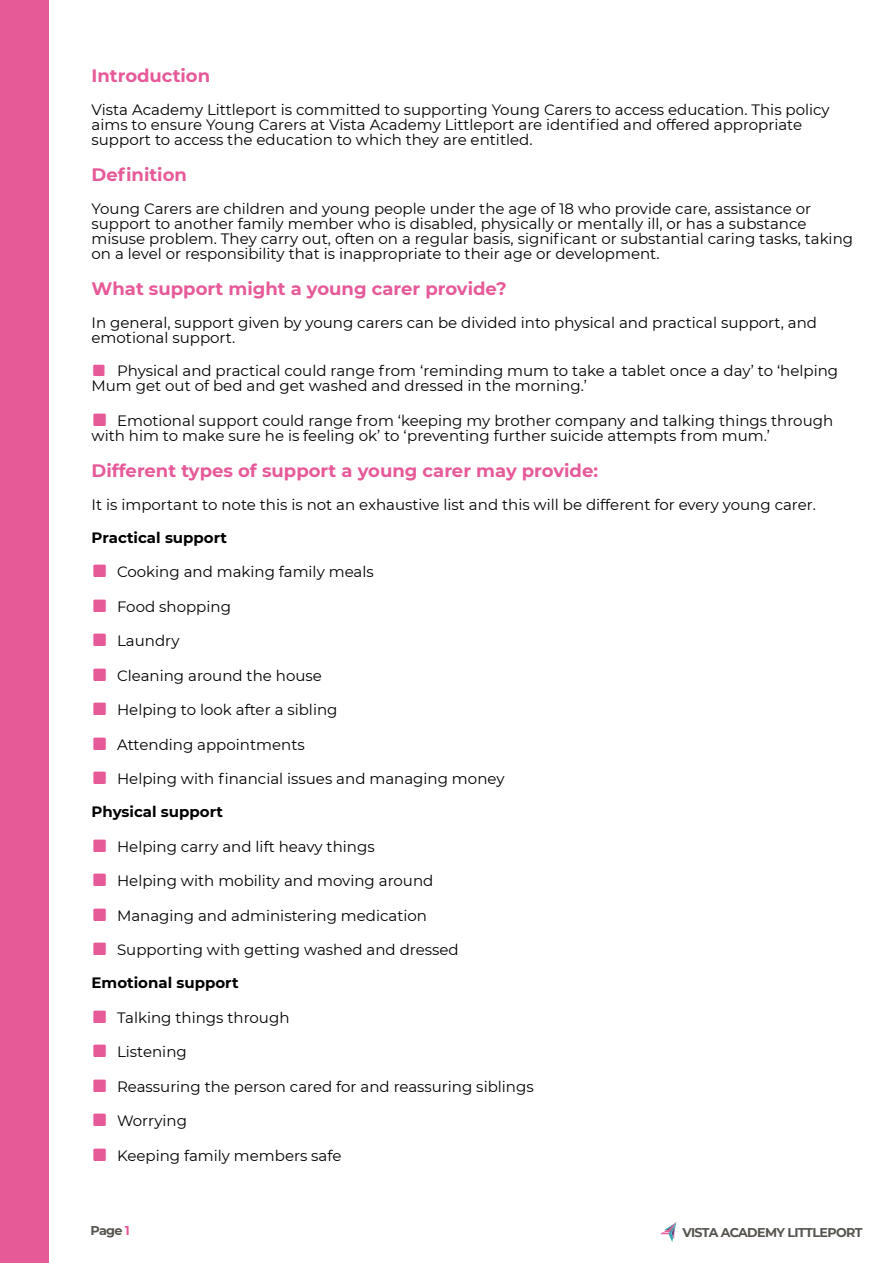
<style>
.page{position:relative;width:893px;height:1263px;background:#fff}
.page>*{position:absolute;margin:0;border:0;box-sizing:border-box;transform-origin:0 0}
.t1{font:700 18px "Montserrat";color:#e75a98}
.t2{font:15px/15px "Montserrat";color:#000}
.t3{font:700 15px "Montserrat";color:#000}
.t4{font:700 12.75px "Montserrat";letter-spacing:-.05em;color:#575450}
.s1{color:#e75a98}
</style>
<div class="page">
<svg style="left:660px;top:1222px;width:16px;height:20px"></svg>
<div style="left:0;top:0;width:49px;height:1263px;background:#e75a98"></div>
<p class="t1" style="left:92px;top:65px;width:120px">Introduction</p>
<p class="t2" style="left:92px;top:102px;width:740px">Vista Academy Littleport is committed to supporting Young Carers to access education. This policy aims to ensure Young Carers at Vista Academy Littleport are identified and offered appropriate support to access the education to which they are entitled.</p>
<p class="t1" style="left:92px;top:164px;width:97px">Definition</p>
<p class="t2" style="left:92px;top:201px;width:763px">Young Carers are children and young people under the age of 18 who provide care, assistance or support to another family member who is disabled, physically or mentally ill, or has a substance misuse problem. They carry out, often on a regular basis, significant or substantial caring tasks, taking on a level or responsibility that is inappropriate to their age or development.</p>
<p class="t1" style="left:92px;top:278px;width:417px">What support might a young carer provide?</p>
<p class="t2" style="left:92px;top:315px;width:727px">In general, support given by young carers can be divided into physical and practical support, and emotional support.</p>
<p class="t2" style="left:92px;top:363px;width:748px;text-indent:26px">Physical and practical could range from ‘reminding mum to take a tablet once a day’ to ‘helping<br>Mum get out of bed and get washed and dressed in the morning.’</p>
<p class="t2" style="left:92px;top:413px;width:743px;text-indent:26px">Emotional support could range from ‘keeping my brother company and talking things through with him to make sure he is feeling ok’ to ‘preventing further suicide attempts from mum.’</p>
<p class="t1" style="left:92px;top:459px;width:508px">Different types of support a young carer may provide:</p>
<p class="t2" style="left:92px;top:497px;width:726px">It is important to note this is not an exhaustive list and this will be different for every young carer.</p>
<p class="t3" style="left:92px;top:528px;width:137px">Practical support</p>
<p class="t2" style="left:117px;top:564px;width:258px">Cooking and making family meals</p>
<p class="t2" style="left:117px;top:599px;width:115px">Food shopping</p>
<p class="t2" style="left:117px;top:633px;width:64px">Laundry</p>
<p class="t2" style="left:117px;top:668px;width:206px">Cleaning around the house</p>
<p class="t2" style="left:117px;top:702px;width:222px">Helping to look after a sibling</p>
<p class="t2" style="left:117px;top:737px;width:189px">Attending appointments</p>
<p class="t2" style="left:117px;top:771px;width:389px">Helping with financial issues and managing money</p>
<p class="t3" style="left:92px;top:803px;width:133px">Physical support</p>
<p class="t2" style="left:117px;top:839px;width:259px">Helping carry and lift heavy things</p>
<p class="t2" style="left:117px;top:873px;width:318px">Helping with mobility and moving around</p>
<p class="t2" style="left:117px;top:908px;width:311px">Managing and administering medication</p>
<p class="t2" style="left:117px;top:942px;width:343px">Supporting with getting washed and dressed</p>
<p class="t3" style="left:92px;top:974px;width:148px">Emotional support</p>
<p class="t2" style="left:117px;top:1010px;width:174px">Talking things through</p>
<p class="t2" style="left:117px;top:1044px;width:71px">Listening</p>
<p class="t2" style="left:117px;top:1079px;width:418px">Reassuring the person cared for and reassuring siblings</p>
<p class="t2" style="left:117px;top:1113px;width:72px">Worrying</p>
<p class="t2" style="left:117px;top:1148px;width:226px">Keeping family members safe</p>
<p class="t4" style="left:90px;top:1222px;width:41px">Page <span class="s1">1</span></p>
<p class="t4" style="left:682px;top:1224px;width:182px">VISTA ACADEMY LITTLEPORT</p>
</div>
